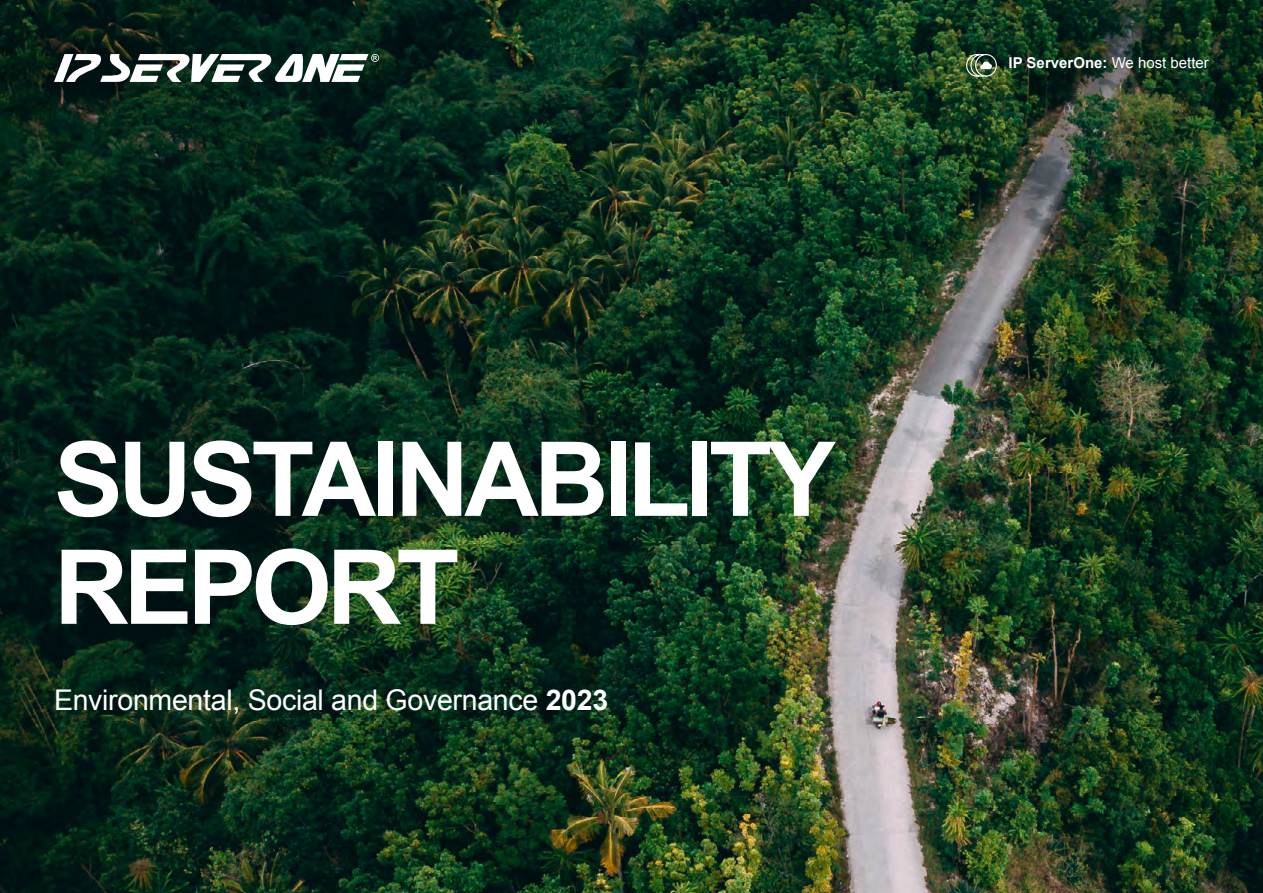
<style>
.page{position:relative;width:1263px;height:893px;background:#fff}
.page>*{position:absolute;margin:0;border:0;box-sizing:border-box;transform-origin:0 0}
.t1{font:700 103.5px/108px "Arial";letter-spacing:-.05em;color:#fff}
.t2{font:28.5px "Arial";letter-spacing:-.01em;color:#fff}
.t3{font:700 15px "Arial";color:#fff}
.s1{font-weight:700}
.s2{font-weight:400}
</style>
<div class="page">
<img style="left:0;top:0;width:1263px;height:893px">
<svg style="left:54px;top:54px;width:325px;height:28px"></svg>
<svg style="left:965px;top:53px;width:32px;height:24px"></svg>
<h1 class="t1" style="left:54px;top:429px;width:783px">SUSTAINABILITY<br>REPORT</h1>
<p class="t2" style="left:54px;top:681px;width:556px">Environmental, Social and Governance <span class="s1">2023</span></p>
<p class="t3" style="left:1008px;top:53px;width:202px">IP ServerOne: <span class="s2">We host better</span></p>
</div>
